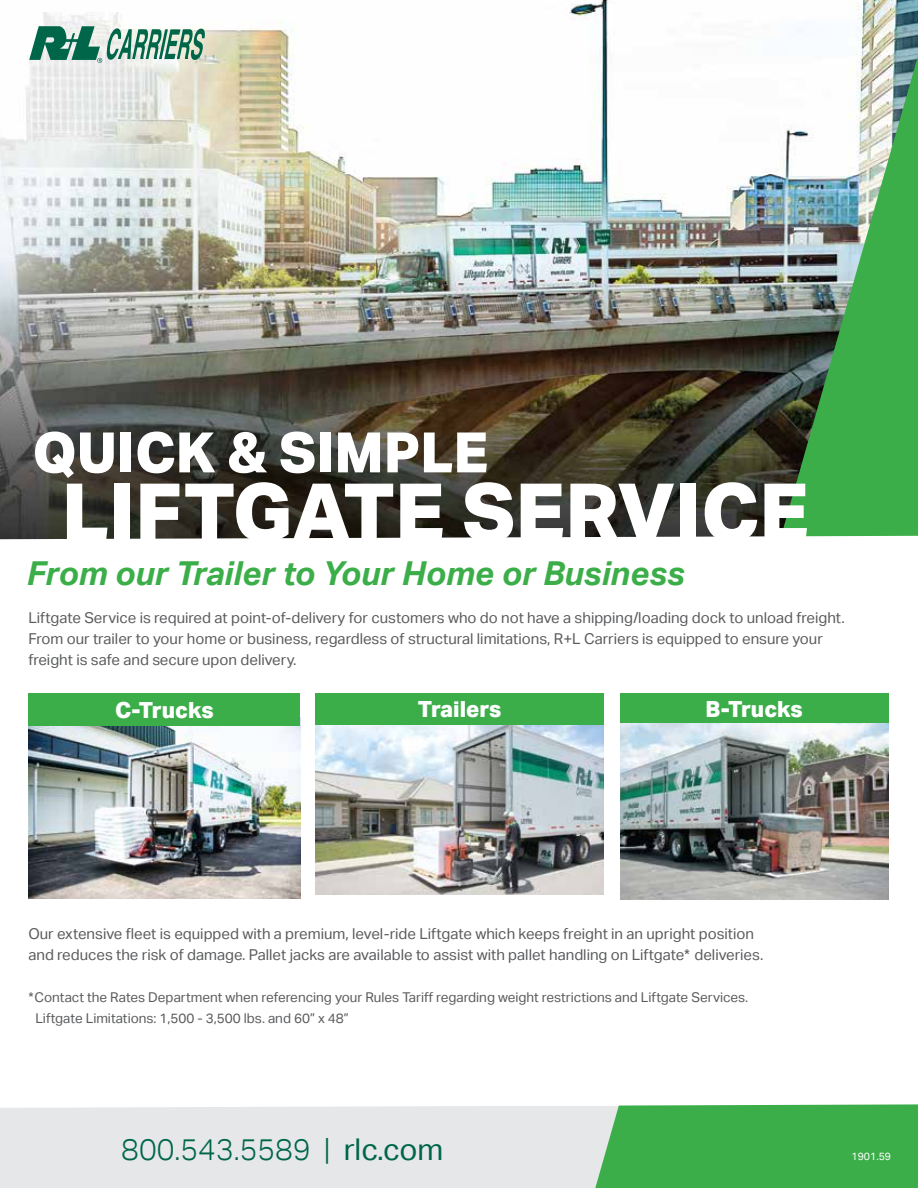
<style>
.page{position:relative;width:918px;height:1188px;background:#fff}
.page>*{position:absolute;margin:0;border:0;box-sizing:border-box;transform-origin:0 0}
.t1{font:800 79.8px "Aktiv Grotesk";color:#fff}
.t2{font:800 55.8px "Aktiv Grotesk";color:#fff}
.t3{font:italic 700 33px "Aktiv Grotesk";color:#3cae49}
.t4{font:300 30px "Aktiv Grotesk";color:#006649}
.t5{font:800 22.2px "Aktiv Grotesk";color:#fff}
.t6{font:15px/21px "Aktiv Grotesk";color:#5a5b5d}
.t7{font:13.5px/21px "Aktiv Grotesk";color:#5a5b5d}
.t8{font:10.5px "Aktiv Grotesk";color:#fff}
.s1{font-weight:400}
</style>
<div class="page">
<img style="left:0;top:0;width:918px;height:536px">
<div style="left:0;top:1106px;width:911px;height:82px;background:#e6e7e8"></div>
<img style="left:595px;top:56px;width:323px;height:1132px">
<svg style="left:0;top:536px;width:918px;height:572px"></svg>
<img style="left:316px;top:724px;width:288px;height:171px">
<div style="left:316px;top:693px;width:288px;height:31px;background:#3cae49"></div>
<div style="left:316px;top:895px;width:288px;height:27px;background:#fff"></div>
<img style="left:28px;top:726px;width:272px;height:173px">
<div style="left:28px;top:693px;width:272px;height:33px;background:#3cae49"></div>
<img style="left:619px;top:723px;width:270px;height:176px">
<div style="left:619px;top:693px;width:270px;height:30px;background:#3cae49"></div>
<div style="left:604px;top:688px;width:15px;height:228px;background:#fff"></div>
<svg style="left:29px;top:26px;width:176px;height:37px;background:#7eae9d"></svg>
<h2 class="t2" style="left:33px;top:420px;width:457px">QUICK &amp; SIMPLE</h2>
<h1 class="t1" style="left:62px;top:466px;width:749px">LIFTGATE SERVICE</h1>
<h3 class="t3" style="left:27px;top:555px;width:660px">From our Trailer to Your Home or Business</h3>
<p class="t6" style="left:28px;top:607px;width:818px">Liftgate Service is required at point-of-delivery for customers who do not have a shipping/loading dock to unload freight.<br>From our trailer to your home or business, regardless of structural limitations, R+L Carriers is equipped to ensure your freight is safe and secure upon delivery.</p>
<h3 class="t5" style="left:115px;top:697px;width:100px">C-Trucks</h3>
<h3 class="t5" style="left:418px;top:696px;width:85px">Trailers</h3>
<h3 class="t5" style="left:706px;top:696px;width:99px">B-Trucks</h3>
<p class="t6" style="left:28px;top:923px;width:736px">Our extensive fleet is equipped with a premium, level-ride Liftgate which keeps freight in an upright position and reduces the risk of damage. Pallet jacks are available to assist with pallet handling on Liftgate* deliveries.</p>
<p class="t7" style="left:35px;top:986px;width:714px;text-indent:-7px">*Contact the Rates Department when referencing your Rules Tariff regarding weight restrictions and Liftgate Services.<br>Liftgate Limitations: 1,500 - 3,500 lbs. and 60” x 48”</p>
<h3 class="t4" style="left:121px;top:1132px;width:324px">800.543.5589 | <span class="s1">rlc.com</span></h3>
<p class="t8" style="left:851px;top:1150px;width:41px">1901.59</p>
</div>
